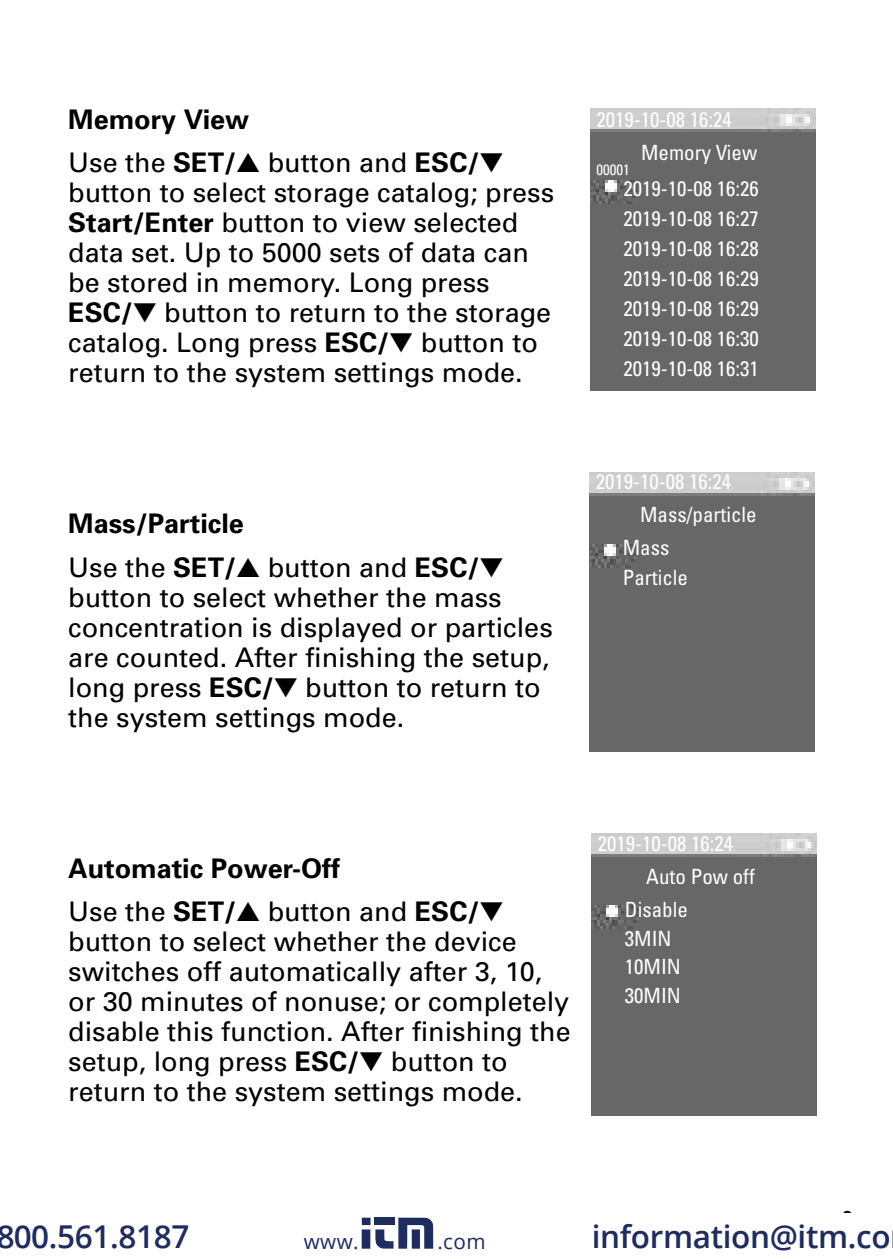
<style>
.page{position:relative;width:893px;height:1259px;background:#fff}
.page>*{position:absolute;margin:0;border:0;box-sizing:border-box;transform-origin:0 0}
.t1{font:600 31.5px "Open Sans";letter-spacing:-.01em;color:#1e2c5f}
.t2{font:27px/30px "Univers";color:#000}
.t3{font:700 27px/43.5px "Univers";color:#000}
.t4{font:500 24px "Avenir";color:#000;scale:.8 1}
.t5{font:condensed 21px/30px "Univers";color:#fff}
.t6{font:20.7px "Open Sans";letter-spacing:.02em;color:#1e2c5f}
.t7{font:condensed 15px "Univers";color:#fff}
.s1{font-weight:400}
.s2{font-weight:700}
</style>
<div class="page">
<img style="left:590px;top:472px;width:225px;height:279px">
<img style="left:590px;top:108px;width:225px;height:282px">
<img style="left:592px;top:833px;width:225px;height:282px">
<div style="left:362px;top:1217px;width:8px;height:8px;background:#1e2c5f"></div>
<div style="left:374px;top:1217px;width:21px;height:8px;background:#1e2c5f"></div>
<div style="left:362px;top:1229px;width:8px;height:19px;background:#1e2c5f"></div>
<svg style="left:375px;top:1217px;width:58px;height:31px"></svg>
<p class="t3" style="left:68px;top:97px;width:437px">Memory View<br><span class="s1">Use the</span> SET/▲ <span class="s1">button and</span> ESC/▼</p>
<p class="t2" style="left:68px;top:178px;width:488px">button to select storage catalog; press <span class="s2">Start/Enter</span> button to view selected data set. Up to 5000 sets of data can be stored in memory. Long press <span class="s2">ESC/</span>▼ button to return to the storage catalog. Long press <span class="s2">ESC/</span>▼ button to return to the system settings mode.</p>
<p class="t3" style="left:68px;top:502px;width:437px">Mass/Particle<br><span class="s1">Use the</span> SET/▲ <span class="s1">button and</span> ESC/▼</p>
<p class="t2" style="left:68px;top:582px;width:486px">button to select whether the mass concentration is displayed or particles are counted. After finishing the setup, long press <span class="s2">ESC/</span>▼ button to return to the system settings mode.</p>
<p class="t5" style="left:641px;top:102px;width:118px;line-height:33px;text-indent:-44px">2019-10-08 16:24<br>Memory View</p>
<p class="t7" style="left:596px;top:160px;width:35px">00001</p>
<p class="t5" style="left:624px;top:173px;width:137px;text-align:justify">2019-10-08 16:26<br>2019-10-08 16:27<br>2019-10-08 16:28<br>2019-10-08 16:29<br>2019-10-08 16:29<br>2019-10-08 16:30<br>2019-10-08 16:31</p>
<p class="t5" style="left:596px;top:466px;width:137px">2019-10-08 16:24</p>
<p class="t5" style="left:640px;top:499px;width:118px">Mass/particle</p>
<p class="t5" style="left:623px;top:532px;width:48px">Mass</p>
<p class="t5" style="left:623px;top:562px;width:67px">Particle</p>
<p class="t3" style="left:68px;top:846px;width:437px">Automatic Power-Off<br><span class="s1">Use the</span> SET/▲ <span class="s1">button and</span> ESC/▼</p>
<p class="t2" style="left:68px;top:926px;width:504px">button to select whether the device switches off automatically after 3, 10, or 30 minutes of nonuse; or completely disable this function. After finishing the setup, long press <span class="s2">ESC/</span>▼ button to return to the system settings mode.</p>
<p class="t5" style="left:598px;top:828px;width:137px">2019-10-08 16:24</p>
<p class="t5" style="left:646px;top:861px;width:110px">Auto Pow off</p>
<p class="t5" style="left:625px;top:894px;width:64px">Disable</p>
<p class="t5" style="left:625px;top:924px;width:57px;line-height:28.5px">3MIN<br>10MIN<br>30MIN</p>
<p class="t1" style="left:-4px;top:1215px;width:195px">800.561.8187</p>
<p class="t6" style="left:304px;top:1227px;width:56px">www.</p>
<p class="t6" style="left:437px;top:1227px;width:50px">.com</p>
<p class="t4" style="left:842px;top:1205px;width:15px">9</p>
<p class="t1" style="left:592px;top:1215px;width:300px">information@itm.co</p>
</div>
